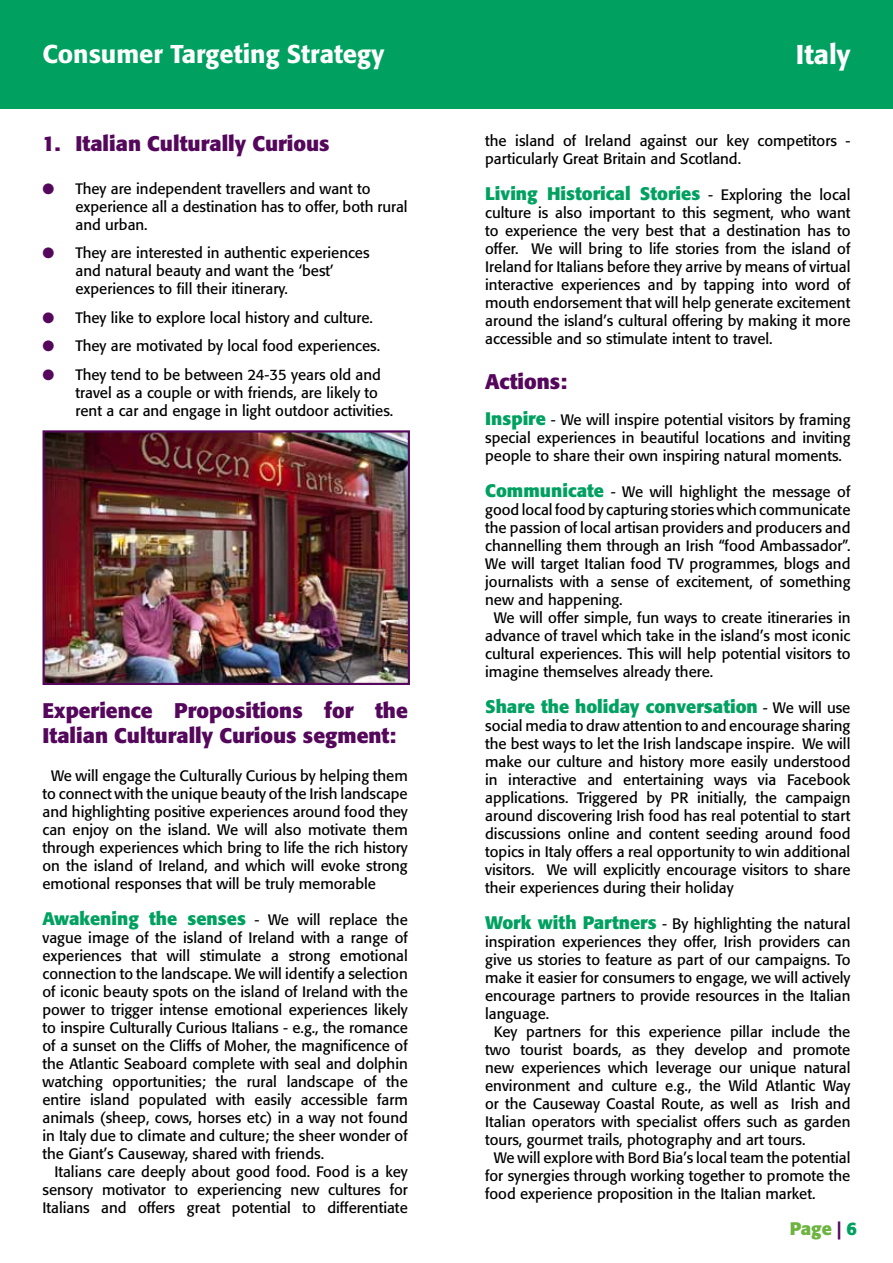
<style>
.page{position:relative;width:893px;height:1263px;background:#fff}
.page>*{position:absolute;margin:0;border:0;box-sizing:border-box;transform-origin:0 0}
.t1{font:500 27px "Formata";color:#fff}
.t2{font:500 25.5px "Formata";color:#fff}
.t3{font:700 21px/25.2px "Formata";color:#54075b}
.t4{font:700 18px "Formata";color:#00a160}
.t5{font:700 18px "Formata";color:#6cb33f}
.t6{font:15px/18px "Formata";color:#000;text-align:justify}
.s1{color:#54075b}
.s2{font-weight:400;font-size:15px;color:#000}
.s3{font-weight:700;font-size:18px;color:#00a160}
.s4{color:#00a160}
</style>
<div class="page">
<div style="left:0;top:0;width:893px;height:108px;background:#00a160"></div>
<img style="left:46px;top:433px;width:361px;height:249px">
<div style="left:43px;top:430px;width:367px;height:255px;border:2px solid #54075b"></div>
<h2 class="t2" style="left:43px;top:38px;width:343px">Consumer Targeting Strategy</h2>
<h1 class="t1" style="left:796px;top:38px;width:56px">Italy</h1>
<h3 class="t3" style="left:43px;top:130px;width:289px">1. Italian Culturally Curious</h3>
<p class="t6" style="left:76px;top:179px;width:334px;text-align:left;text-indent:-33px"><span class="s1">●</span> They are independent travellers and want to experience all a destination has to offer, both rural and urban.</p>
<p class="t6" style="left:76px;top:244px;width:296px;text-align:left;text-indent:-33px"><span class="s1">●</span> They are interested in authentic experiences and natural beauty and want the ‘best’ experiences to fill their itinerary.</p>
<p class="t6" style="left:43px;top:308px;width:332px"><span class="s1">●</span> They like to explore local history and culture.</p>
<p class="t6" style="left:43px;top:337px;width:339px"><span class="s1">●</span> They are motivated by local food experiences.</p>
<p class="t6" style="left:76px;top:365px;width:319px;text-align:left;text-indent:-33px"><span class="s1">●</span> They tend to be between 24-35 years old and travel as a couple or with friends, are likely to rent a car and engage in light outdoor activities.</p>
<h3 class="t3" style="left:43px;top:698px;width:367px">Experience Propositions for the<br>Italian Culturally Curious segment:</h3>
<p class="t6" style="left:43px;top:767px;width:367px;text-indent:9px">We will engage the Culturally Curious by helping them to connect with the unique beauty of the Irish landscape and highlighting positive experiences around food they can enjoy on the island. We will also motivate them through experiences which bring to life the rich history on the island of Ireland, and which will evoke strong emotional responses that will be truly memorable</p>
<p class="t4" style="left:43px;top:908px;width:367px">Awakening the senses <span class="s2">- We will replace the</span></p>
<p class="t6" style="left:43px;top:929px;width:367px">vague image of the island of Ireland with a range of experiences that will stimulate a strong emotional connection to the landscape. We will identify a selection of iconic beauty spots on the island of Ireland with the power to trigger intense emotional experiences likely to inspire Culturally Curious Italians - e.g., the romance of a sunset on the Cliffs of Moher, the magnificence of the Atlantic Seaboard complete with seal and dolphin watching opportunities; the rural landscape of the entire island populated with easily accessible farm animals (sheep, cows, horses etc) in a way not found in Italy due to climate and culture; the sheer wonder of the Giant’s Causeway, shared with friends.</p>
<p class="t6" style="left:43px;top:1163px;width:367px;text-indent:12px">Italians care deeply about good food. Food is a key sensory motivator to experiencing new cultures for Italians and offers great potential to differentiate</p>
<p class="t6" style="left:485px;top:132px;width:367px">the island of Ireland against our key competitors - particularly Great Britain and Scotland.</p>
<p class="t4" style="left:485px;top:182px;width:367px">Living Historical Stories <span class="s2">- Exploring the local</span></p>
<p class="t6" style="left:485px;top:204px;width:367px">culture is also important to this segment, who want to experience the very best that a destination has to offer. We will bring to life stories from the island of Ireland for Italians before they arrive by means of virtual interactive experiences and by tapping into word of mouth endorsement that will help generate excitement around the island’s cultural offering by making it more accessible and so stimulate intent to travel.</p>
<h3 class="t3" style="left:485px;top:368px;width:83px">Actions:</h3>
<p class="t6" style="left:485px;top:410px;width:367px"><span class="s3">Inspire</span> - We will inspire potential visitors by framing special experiences in beautiful locations and inviting people to share their own inspiring natural moments.</p>
<p class="t6" style="left:485px;top:482px;width:367px"><span class="s3">Communicate</span> - We will highlight the message of</p>
<p class="t6" style="left:485px;top:500px;width:367px">good local food by capturing stories which communicate</p>
<p class="t6" style="left:485px;top:518px;width:367px">the passion of local artisan providers and producers and</p>
<p class="t6" style="left:485px;top:536px;width:367px">channelling them through an Irish “food Ambassador”.</p>
<p class="t6" style="left:485px;top:554px;width:367px">We will target Italian food TV programmes, blogs and</p>
<p class="t6" style="left:485px;top:572px;width:367px">journalists with a sense of excitement, of something</p>
<p class="t6" style="left:485px;top:590px;width:139px">new and happening.</p>
<p class="t6" style="left:494px;top:608px;width:358px">We will offer simple, fun ways to create itineraries in</p>
<p class="t6" style="left:485px;top:626px;width:367px">advance of travel which take in the island’s most iconic</p>
<p class="t6" style="left:485px;top:644px;width:367px">cultural experiences. This will help potential visitors to</p>
<p class="t6" style="left:485px;top:662px;width:230px">imagine themselves already there.</p>
<p class="t4" style="left:485px;top:695px;width:367px">Share the holiday conversation <span class="s2">- We will use</span></p>
<p class="t6" style="left:485px;top:716px;width:367px">social media to draw attention to and encourage sharing the best ways to let the Irish landscape inspire. We will make our culture and history more easily understood in interactive and entertaining ways via Facebook applications. Triggered by PR initially, the campaign around discovering Irish food has real potential to start discussions online and content seeding around food topics in Italy offers a real opportunity to win additional visitors. We will explicitly encourage visitors to share their experiences during their holiday</p>
<p class="t6" style="left:485px;top:914px;width:367px"><span class="s3">Work with Partners</span> - By highlighting the natural</p>
<p class="t6" style="left:485px;top:932px;width:367px">inspiration experiences they offer, Irish providers can</p>
<p class="t6" style="left:485px;top:950px;width:367px">give us stories to feature as part of our campaigns. To</p>
<p class="t6" style="left:485px;top:968px;width:367px">make it easier for consumers to engage, we will actively</p>
<p class="t6" style="left:485px;top:986px;width:367px">encourage partners to provide resources in the Italian</p>
<p class="t6" style="left:485px;top:1004px;width:66px">language.</p>
<p class="t6" style="left:494px;top:1022px;width:358px">Key partners for this experience pillar include the</p>
<p class="t6" style="left:485px;top:1040px;width:367px">two tourist boards, as they develop and promote</p>
<p class="t6" style="left:485px;top:1058px;width:367px">new experiences which leverage our unique natural</p>
<p class="t6" style="left:485px;top:1076px;width:367px">environment and culture e.g., the Wild Atlantic Way</p>
<p class="t6" style="left:485px;top:1094px;width:367px">or the Causeway Coastal Route, as well as Irish and</p>
<p class="t6" style="left:485px;top:1112px;width:367px">Italian operators with specialist offers such as garden</p>
<p class="t6" style="left:485px;top:1130px;width:322px">tours, gourmet trails, photography and art tours.</p>
<p class="t6" style="left:494px;top:1148px;width:358px">We will explore with Bord Bia’s local team the potential</p>
<p class="t6" style="left:485px;top:1166px;width:367px">for synergies through working together to promote the</p>
<p class="t6" style="left:485px;top:1184px;width:332px">food experience proposition in the Italian market.</p>
<p class="t5" style="left:790px;top:1217px;width:69px">Page <span class="s1">|</span> <span class="s4">6</span></p>
</div>
